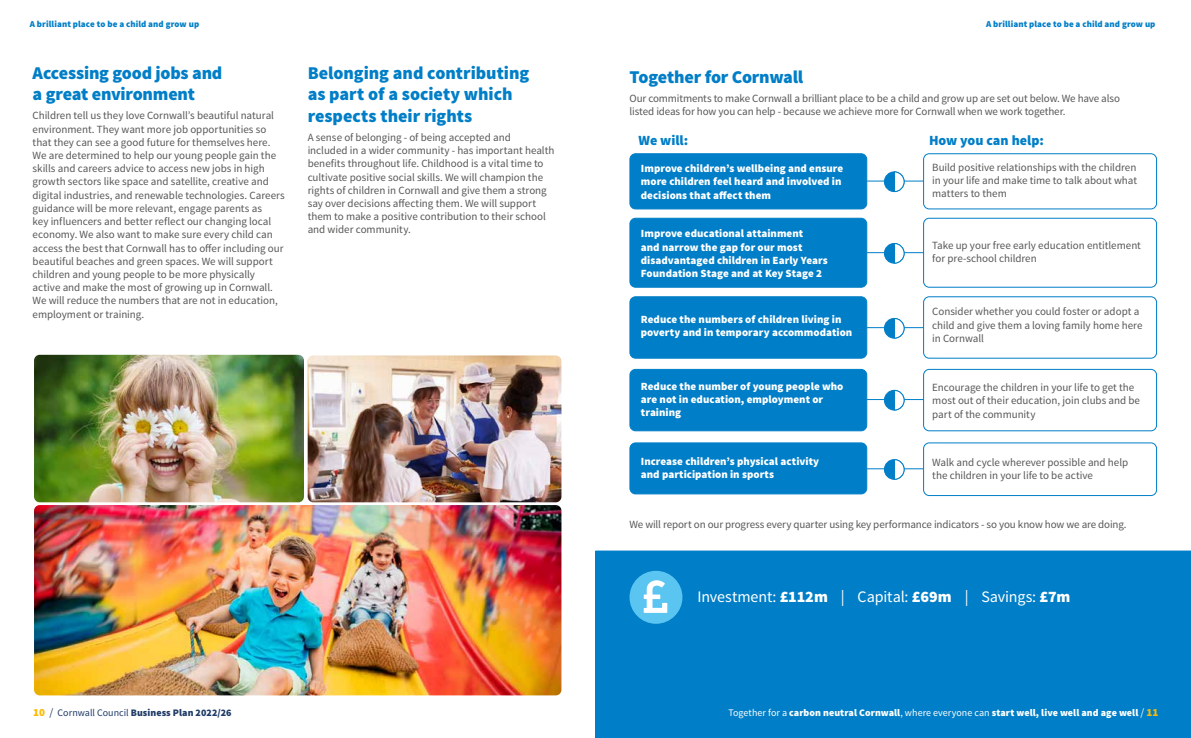
<style>
.page{position:relative;width:1191px;height:738px;background:#fff}
.page>*{position:absolute;margin:0;border:0;box-sizing:border-box;transform-origin:0 0}
.t1{font:900 18px/21.6px "Source Sans Pro";letter-spacing:-.005em;color:#007ec7}
.B1{font:16px "Source Sans Pro";letter-spacing:-.01em;color:#fff}
.t2{font:900 14px "Source Sans Pro";color:#007ec7}
.B1-2{font:11px/13.2px "Source Sans Pro";letter-spacing:-.005em;color:#575756}
.B1-3{font:900 11px/13.2px "Source Sans Pro";letter-spacing:.005em;color:#fff}
.t3{font:900 10px "Source Sans Pro";letter-spacing:.005em;color:#fff}
.t4{font:900 10px "Source Sans Pro";letter-spacing:.01em;color:#1f3b67}
.t5{font:900 9px "Source Sans Pro";letter-spacing:.01em;color:#007ec7}
.s1{font-weight:900}
.s2{font-size:11px;color:#fbba00}
.s3{font-weight:400;font-size:11px}
.s4{font-weight:400}
</style>
<div class="page">
<div style="left:630px;top:154px;width:236px;height:55px;background:#007ec7;border-radius:6px"></div>
<div style="left:629px;top:153px;width:238px;height:56px;border:1px solid #007ec7;border-radius:6px"></div>
<div style="left:630px;top:218px;width:236px;height:69px;background:#007ec7;border-radius:6px"></div>
<div style="left:629px;top:218px;width:238px;height:69px;border:1px solid #007ec7;border-radius:6px"></div>
<div style="left:630px;top:296px;width:236px;height:62px;background:#007ec7;border-radius:6px"></div>
<div style="left:629px;top:296px;width:238px;height:62px;border:1px solid #007ec7;border-radius:6px"></div>
<div style="left:630px;top:369px;width:236px;height:61px;background:#007ec7;border-radius:6px"></div>
<div style="left:629px;top:369px;width:238px;height:62px;border:1px solid #007ec7;border-radius:6px"></div>
<div style="left:630px;top:442px;width:236px;height:51px;background:#007ec7;border-radius:6px"></div>
<div style="left:629px;top:442px;width:238px;height:52px;border:1px solid #007ec7;border-radius:6px"></div>
<div style="left:595px;top:550px;width:596px;height:187px;background:#007ec7"></div>
<div style="left:923px;top:153px;width:234px;height:56px;border:1px solid #007ec7;border-radius:6px"></div>
<div style="left:923px;top:218px;width:234px;height:69px;border:1px solid #007ec7;border-radius:6px"></div>
<div style="left:923px;top:296px;width:234px;height:62px;border:1px solid #007ec7;border-radius:6px"></div>
<div style="left:923px;top:369px;width:234px;height:62px;border:1px solid #007ec7;border-radius:6px"></div>
<img style="left:34px;top:505px;width:527px;height:189px">
<img style="left:34px;top:354px;width:270px;height:148px">
<img style="left:308px;top:355px;width:253px;height:147px">
<div style="left:884px;top:172px;width:20px;height:19px;background:#007ec7;border-radius:50%"></div>
<div style="left:884px;top:171px;width:20px;height:21px;border:1px solid #007ec7;border-radius:50%"></div>
<div style="left:884px;top:243px;width:20px;height:20px;background:#007ec7;border-radius:50%"></div>
<div style="left:884px;top:243px;width:20px;height:20px;border:1px solid #007ec7;border-radius:50%"></div>
<div style="left:884px;top:318px;width:20px;height:20px;background:#007ec7;border-radius:50%"></div>
<div style="left:884px;top:318px;width:20px;height:20px;border:1px solid #007ec7;border-radius:50%"></div>
<div style="left:884px;top:390px;width:20px;height:20px;background:#007ec7;border-radius:50%"></div>
<div style="left:884px;top:389px;width:20px;height:21px;border:1px solid #007ec7;border-radius:50%"></div>
<div style="left:884px;top:459px;width:20px;height:20px;background:#007ec7;border-radius:50%"></div>
<div style="left:884px;top:459px;width:20px;height:20px;border:1px solid #007ec7;border-radius:50%"></div>
<svg style="left:893px;top:171px;width:30px;height:21px"></svg>
<svg style="left:893px;top:243px;width:30px;height:21px"></svg>
<svg style="left:893px;top:318px;width:30px;height:21px"></svg>
<svg style="left:893px;top:389px;width:30px;height:21px"></svg>
<svg style="left:893px;top:459px;width:30px;height:20px"></svg>
<svg style="left:867px;top:180px;width:18px;height:1px"></svg>
<svg style="left:867px;top:252px;width:18px;height:1px"></svg>
<svg style="left:867px;top:327px;width:18px;height:1px"></svg>
<svg style="left:867px;top:399px;width:18px;height:1px"></svg>
<svg style="left:867px;top:468px;width:18px;height:1px"></svg>
<div style="left:923px;top:442px;width:234px;height:53px;border:1px solid #007ec7;border-radius:6px"></div>
<div style="left:629px;top:570px;width:53px;height:53px;background:#5bc5f2;border-radius:50%"></div>
<svg style="left:643px;top:580px;width:24px;height:32px"></svg>
<p class="t5" style="left:30px;top:18px;width:171px">A brilliant place to be a child and grow up</p>
<p class="t5" style="left:986px;top:18px;width:171px">A brilliant place to be a child and grow up</p>
<h2 class="t1" style="left:33px;top:63px;width:191px">Accessing good jobs and a great environment</h2>
<p class="B1-2" style="left:33px;top:109px;width:254px">Children tell us they love Cornwall’s beautiful natural environment. They want more job opportunities so that they can see a good future for themselves here.<br>We are determined to help our young people gain the skills and careers advice to access new jobs in high growth sectors like space and satellite, creative and digital industries, and renewable technologies. Careers guidance will be more relevant, engage parents as<br>key influencers and better reflect our changing local economy. We also want to make sure every child can access the best that Cornwall has to offer including our beautiful beaches and green spaces. We will support children and young people to be more physically active and make the most of growing up in Cornwall.<br>We will reduce the numbers that are not in education, employment or training.</p>
<h2 class="t1" style="left:308px;top:63px;width:223px">Belonging and contributing as part of a society which respects their rights</h2>
<p class="B1-2" style="left:308px;top:131px;width:248px">A sense of belonging - of being accepted and<br>included in a wider community - has important health benefits throughout life. Childhood is a vital time to cultivate positive social skills. We will champion the rights of children in Cornwall and give them a strong say over decisions affecting them. We will support them to make a positive contribution to their school and wider community.</p>
<h2 class="t1" style="left:629px;top:67px;width:175px">Together for Cornwall</h2>
<p class="B1-2" style="left:629px;top:92px;width:492px">Our commitments to make Cornwall a brilliant place to be a child and grow up are set out below. We have also listed ideas for how you can help - because we achieve more for Cornwall when we work together.</p>
<h3 class="t2" style="left:638px;top:131px;width:51px">We will:</h3>
<h3 class="t2" style="left:929px;top:131px;width:116px">How you can help:</h3>
<p class="B1-3" style="left:641px;top:162px;width:204px">Improve children’s wellbeing and ensure more children feel heard and involved in decisions that affect them</p>
<p class="B1-2" style="left:932px;top:160px;width:206px;text-align:justify">Build positive relationships with the children in your life and make time to talk about what matters to them</p>
<p class="B1-3" style="left:641px;top:227px;width:188px">Improve educational attainment<br>and narrow the gap for our most disadvantaged children in Early Years Foundation Stage and at Key Stage 2</p>
<p class="B1-2" style="left:932px;top:239px;width:210px">Take up your free early education entitlement for pre-school children</p>
<p class="B1-3" style="left:641px;top:313px;width:213px">Reduce the numbers of children living in poverty and in temporary accommodation</p>
<p class="B1-2" style="left:932px;top:305px;width:212px">Consider whether you could foster or adopt a child and give them a loving family home here in Cornwall</p>
<p class="B1-3" style="left:641px;top:379px;width:204px">Reduce the number of young people who are not in education, employment or training</p>
<p class="B1-2" style="left:932px;top:381px;width:209px">Encourage the children in your life to get the most out of their education, join clubs and be part of the community</p>
<p class="B1-3" style="left:641px;top:454px;width:180px">Increase children’s physical activity and participation in sports</p>
<p class="B1-2" style="left:932px;top:455px;width:197px">Walk and cycle wherever possible and help the children in your life to be active</p>
<p class="B1-2" style="left:629px;top:517px;width:498px">We will report on our progress every quarter using key performance indicators - so you know how we are doing.</p>
<p class="B1" style="left:697px;top:586px;width:374px">Investment: <span class="s1">£112m</span> | Capital: <span class="s1">£69m</span> | Savings: <span class="s1">£7m</span></p>
<p class="t4" style="left:33px;top:706px;width:200px"><span class="s2">10</span> <span class="s3">/</span> <span class="s4">Cornwall Council</span> Business Plan 2022/26</p>
<p class="t3" style="left:728px;top:706px;width:431px"><span class="s4">Together for a</span> carbon neutral Cornwall<span class="s4">, where everyone can</span> start well, live well and age well <span class="s3">/</span> <span class="s2">11</span></p>
</div>
